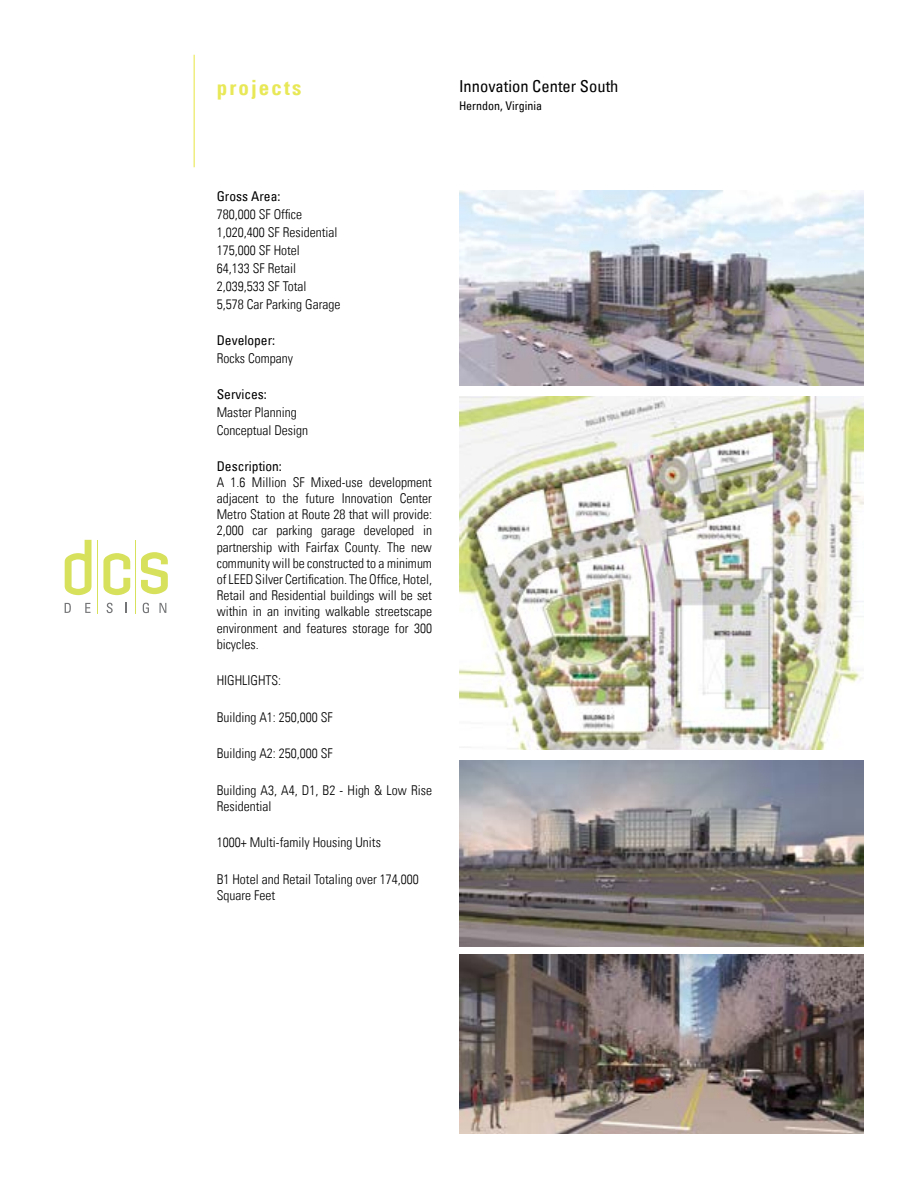
<style>
.page{position:relative;width:918px;height:1188px;background:#fff}
.page>*{position:absolute;margin:0;border:0;box-sizing:border-box;transform-origin:0 0}
.t1{font:700 condensed 21px "Univers LT";letter-spacing:.1em;color:#e8e857}
.t2{font:condensed 16.5px "Univers LT";color:#000}
.t3{font:300 condensed 13.5px/16.2px "Univers LT";color:#000}
.t4{font:condensed 13.5px "Univers LT";color:#000}
.t5{font:condensed 12px "Univers LT";color:#000}
</style>
<div class="page">
<hr style="left:194px;top:55px;width:1px;height:112px;background:#e8e857">
<svg style="left:65px;top:540px;width:27px;height:55px"></svg>
<hr style="left:97px;top:540px;width:1px;height:74px;background:#d7e15b">
<hr style="left:135px;top:540px;width:1px;height:74px;background:#d7e15b">
<svg style="left:103px;top:553px;width:27px;height:42px"></svg>
<svg style="left:141px;top:552px;width:27px;height:42px"></svg>
<svg style="left:65px;top:603px;width:6px;height:10px"></svg>
<svg style="left:85px;top:603px;width:6px;height:10px"></svg>
<svg style="left:107px;top:603px;width:6px;height:10px"></svg>
<svg style="left:160px;top:603px;width:6px;height:10px"></svg>
<svg style="left:143px;top:603px;width:6px;height:10px"></svg>
<img style="left:459px;top:760px;width:405px;height:187px">
<img style="left:459px;top:955px;width:405px;height:179px">
<img style="left:459px;top:397px;width:405px;height:353px">
<img style="left:459px;top:191px;width:405px;height:195px">
<h1 class="t1" style="left:217px;top:75px;width:86px">projects</h1>
<p class="t2" style="left:459px;top:76px;width:161px">Innovation Center South</p>
<p class="t5" style="left:459px;top:98px;width:85px">Herndon, Virginia</p>
<p class="t4" style="left:217px;top:187px;width:65px">Gross Area:</p>
<p class="t3" style="left:217px;top:205px;width:125px;line-height:18px">780,000 SF Office<br>1,020,400 SF Residential<br>175,000 SF Hotel<br>64,133 SF Retail<br>2,039,533 SF Total<br>5,578 Car Parking Garage</p>
<p class="t4" style="left:217px;top:331px;width:60px">Developer:</p>
<p class="t3" style="left:217px;top:350px;width:78px">Rocks Company</p>
<p class="t4" style="left:217px;top:385px;width:52px">Services:</p>
<p class="t3" style="left:217px;top:403px;width:93px;line-height:18px">Master Planning<br>Conceptual Design</p>
<p class="t4" style="left:217px;top:457px;width:67px">Description:</p>
<p class="t3" style="left:217px;top:474px;width:217px;text-align:justify">A 1.6 Million SF Mixed-use development adjacent to the future Innovation Center Metro Station at Route 28 that will provide:<br>2,000 car parking garage developed in partnership with Fairfax County. The new community will be constructed to a minimum of LEED Silver Certification. The Office, Hotel, Retail and Residential buildings will be set within in an inviting walkable streetscape environment and features storage for 300 bicycles.</p>
<p class="t3" style="left:217px;top:672px;width:66px">HIGHLIGHTS:</p>
<p class="t3" style="left:217px;top:709px;width:118px">Building A1: 250,000 SF</p>
<p class="t3" style="left:217px;top:745px;width:118px">Building A2: 250,000 SF</p>
<p class="t3" style="left:217px;top:782px;width:217px">Building A3, A4, D1, B2 - High &amp; Low Rise<br>Residential</p>
<p class="t3" style="left:217px;top:834px;width:166px">1000+ Multi-family Housing Units</p>
<p class="t3" style="left:217px;top:871px;width:204px">B1 Hotel and Retail Totaling over 174,000<br>Square Feet</p>
</div>
